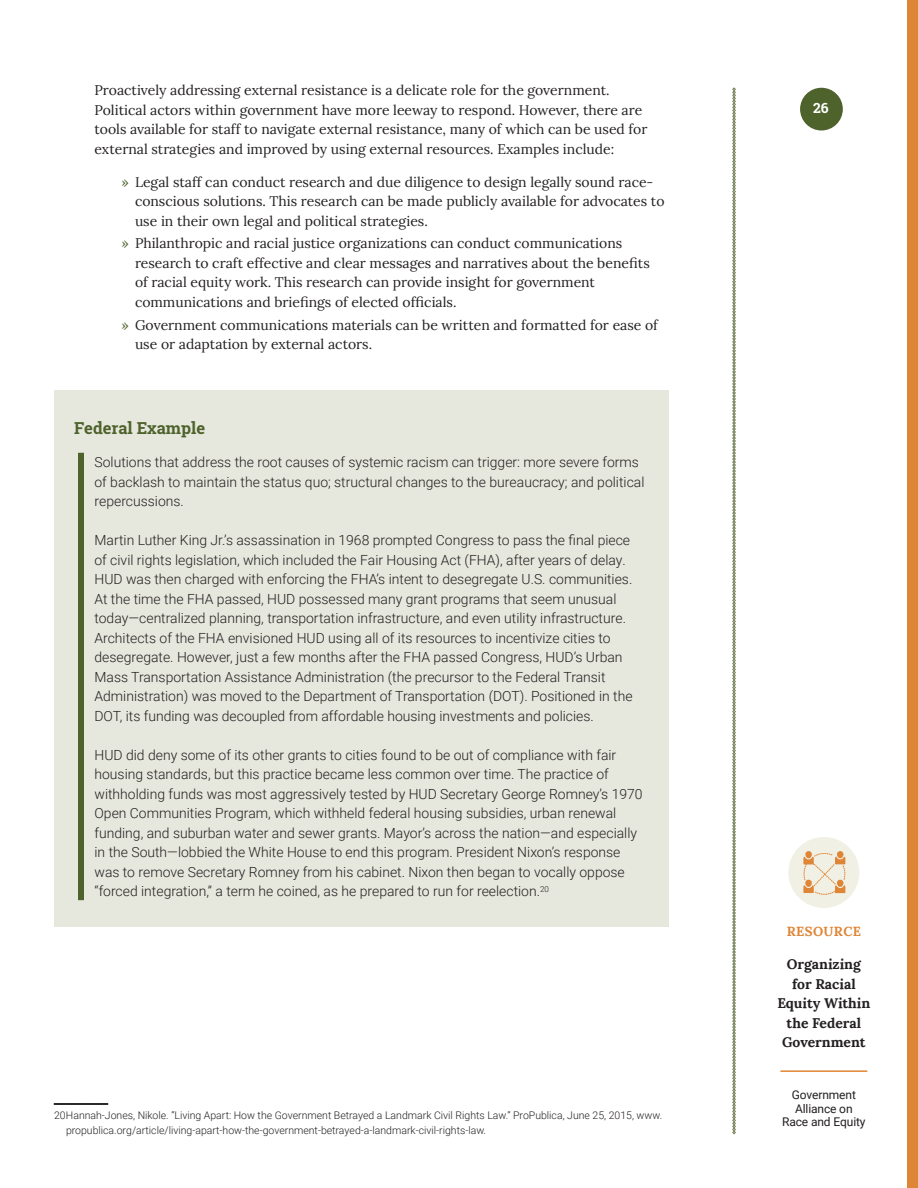
<style>
.page{position:relative;width:918px;height:1188px;background:#fff}
.page>*{position:absolute;margin:0;border:0;box-sizing:border-box;transform-origin:0 0}
.BOX_heading{font:700 16.5px "Roboto Slab";color:#4e622b}
.BOX_text{font:300 13.95px/19.5px "Roboto";color:#231f20}
.Double_Indented_Bull{font:13.95px/19.5px "Lora";color:#231f20}
.Indented_Bulleted_Te{font:13.95px/19.5px "Lora";color:#231f20}
.t1{font:700 13.95px/19.5px "Lora";color:#231f20;text-align:center}
.t2{font:700 13.95px "Roboto Slab";color:#fff}
.t3{font:700 13.2px "Lora";letter-spacing:.03em;color:#df8536}
.t4{font:12px/13.5px "Roboto";letter-spacing:-.01em;color:#231f20;text-align:center}
.t5{font:300 10.5px/15px "Roboto";color:#231f20}
.s1{color:#4e622b}
</style>
<div class="page">
<svg style="left:732px;top:88px;width:4px;height:1046px;background:#acb39a"></svg>
<div style="left:800px;top:88px;width:43px;height:42px;background:#4e622b;border-radius:50%"></div>
<hr style="left:780px;top:1070px;width:87px;height:2px;background:#df8536">
<div style="left:788px;top:837px;width:71px;height:71px;background:#f0f0e4;border-radius:50%"></div>
<svg style="left:803px;top:851px;width:42px;height:44px"></svg>
<div style="left:907px;top:0;width:11px;height:1188px;background:#df8536"></div>
<div style="left:54px;top:390px;width:614px;height:49px;background:#e6e7dd"></div>
<div style="left:54px;top:426px;width:614px;height:501px;background:#e6e7dd"></div>
<div style="left:78px;top:453px;width:6px;height:447px;background:#4e622b"></div>
<svg style="left:54px;top:1104px;width:54px;height:1px"></svg>
<p class="Indented_Bulleted_Te" style="left:94px;top:79px;width:554px">Proactively addressing external resistance is a delicate role for the government.<br>Political actors within government have more leeway to respond. However, there are tools available for staff to navigate external resistance, many of which can be used for external strategies and improved by using external resources. Examples include:</p>
<p class="Double_Indented_Bull" style="left:135px;top:171px;width:531px;text-indent:-14px"><span class="s1">»</span> Legal staff can conduct research and due diligence to design legally sound race&shy;conscious solutions. This research can be made publicly available for advocates to use in their own legal and political strategies.</p>
<p class="Double_Indented_Bull" style="left:135px;top:233px;width:516px;text-indent:-14px"><span class="s1">»</span> Philanthropic and racial justice organizations can conduct communications research to craft effective and clear messages and narratives about the benefits of racial equity work. This research can provide insight for government communications and briefings of elected officials.</p>
<p class="Double_Indented_Bull" style="left:135px;top:314px;width:524px;text-indent:-14px"><span class="s1">»</span> Government communications materials can be written and formatted for ease of use or adaptation by external actors.</p>
<p class="BOX_heading" style="left:74px;top:417px;width:132px">Federal Example</p>
<p class="BOX_text" style="left:94px;top:452px;width:551px">Solutions that address the root causes of systemic racism can trigger: more severe forms of backlash to maintain the status quo; structural changes to the bureaucracy; and political repercussions.</p>
<p class="BOX_text" style="left:94px;top:530px;width:540px">Martin Luther King Jr.’s assassination in 1968 prompted Congress to pass the final piece of civil rights legislation, which included the Fair Housing Act (FHA), after years of delay.<br>HUD was then charged with enforcing the FHA’s intent to desegregate U.S. communities.<br>At the time the FHA passed, HUD possessed many grant programs that seem unusual today—centralized planning, transportation infrastructure, and even utility infrastructure.<br>Architects of the FHA envisioned HUD using all of its resources to incentivize cities to desegregate. However, just a few months after the FHA passed Congress, HUD’s Urban Mass Transportation Assistance Administration (the precursor to the Federal Transit Administration) was moved to the Department of Transportation (DOT). Positioned in the DOT, its funding was decoupled from affordable housing investments and policies.</p>
<p class="BOX_text" style="left:94px;top:745px;width:550px">HUD did deny some of its other grants to cities found to be out of compliance with fair housing standards, but this practice became less common over time. The practice of withholding funds was most aggressively tested by HUD Secretary George Romney’s 1970<br>Open Communities Program, which withheld federal housing subsidies, urban renewal funding, and suburban water and sewer grants. Mayor’s across the nation—and especially in the South—lobbied the White House to end this program. President Nixon’s response was to remove Secretary Romney from his cabinet. Nixon then began to vocally oppose “forced integration,” a term he coined, as he prepared to run for reelection.<sup>20</sup></p>
<p class="t5" style="left:66px;top:1107px;width:598px;text-indent:-12px">20Hannah-Jones, Nikole. “Living Apart: How the Government Betrayed a Landmark Civil Rights Law.” ProPublica, June 25, 2015, www. propublica.org/article/living-apart-how-the-government-betrayed-a-landmark-civil-rights-law.</p>
<p class="t2" style="left:813px;top:98px;width:17px">26</p>
<p class="t3" style="left:787px;top:920px;width:76px">RESOURCE</p>
<p class="t1" style="left:777px;top:953px;width:95px">Organizing for Racial<br>Equity Within the Federal<br>Government</p>
<p class="t4" style="left:782px;top:1088px;width:85px">Government<br>Alliance on<br>Race and Equity</p>
</div>
